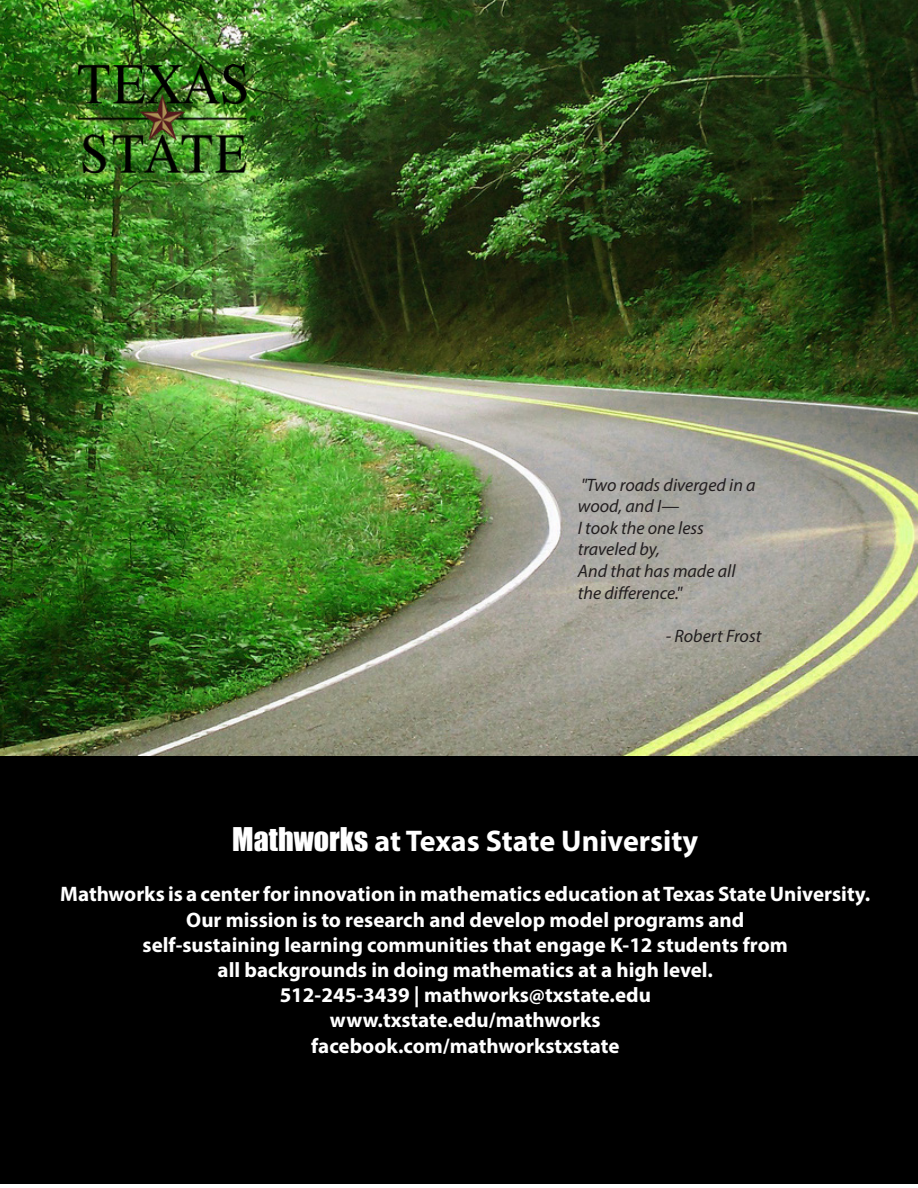
<style>
.page{position:relative;width:918px;height:1188px;background:#fff}
.page>*{position:absolute;margin:0;border:0;box-sizing:border-box;transform-origin:0 0}
.t1{font:700 30px "Myriad Pro";color:#fff}
.t2{font:700 21px "Myriad Pro";color:#fff}
.t3{font:italic 18px/21.6px "Myriad Pro";color:#231f20}
.s1{font-family:"Impact";font-weight:400}
</style>
<div class="page">
<img style="left:0;top:0;width:918px;height:756px">
<img style="left:79px;top:65px;width:177px;height:107px">
<div style="left:0;top:756px;width:918px;height:428px;background:#000"></div>
<p class="t3" style="left:578px;top:473px;width:179px">"Two roads diverged in a wood, and I—</p>
<p class="t3" style="left:578px;top:517px;width:128px">I took the one less traveled by,</p>
<p class="t3" style="left:578px;top:560px;width:159px">And that has made all the difference."</p>
<p class="t3" style="left:666px;top:625px;width:97px">- Robert Frost</p>
<p class="t1" style="left:232px;top:821px;width:468px"><span class="s1">Mathworks</span> at Texas State University</p>
<p class="t2" style="left:60px;top:881px;width:811px">Mathworks is a center for innovation in mathematics education at Texas State University.</p>
<p class="t2" style="left:186px;top:906px;width:560px">Our mission is to research and develop model programs and</p>
<p class="t2" style="left:143px;top:931px;width:647px">self-sustaining learning communities that engage K-12 students from</p>
<p class="t2" style="left:218px;top:956px;width:497px">all backgrounds in doing mathematics at a high level.</p>
<p class="t2" style="left:280px;top:981px;width:373px">512-245-3439 | mathworks@txstate.edu</p>
<p class="t2" style="left:330px;top:1007px;width:272px">www.txstate.edu/mathworks</p>
<p class="t2" style="left:311px;top:1032px;width:310px">facebook.com/mathworkstxstate</p>
</div>
